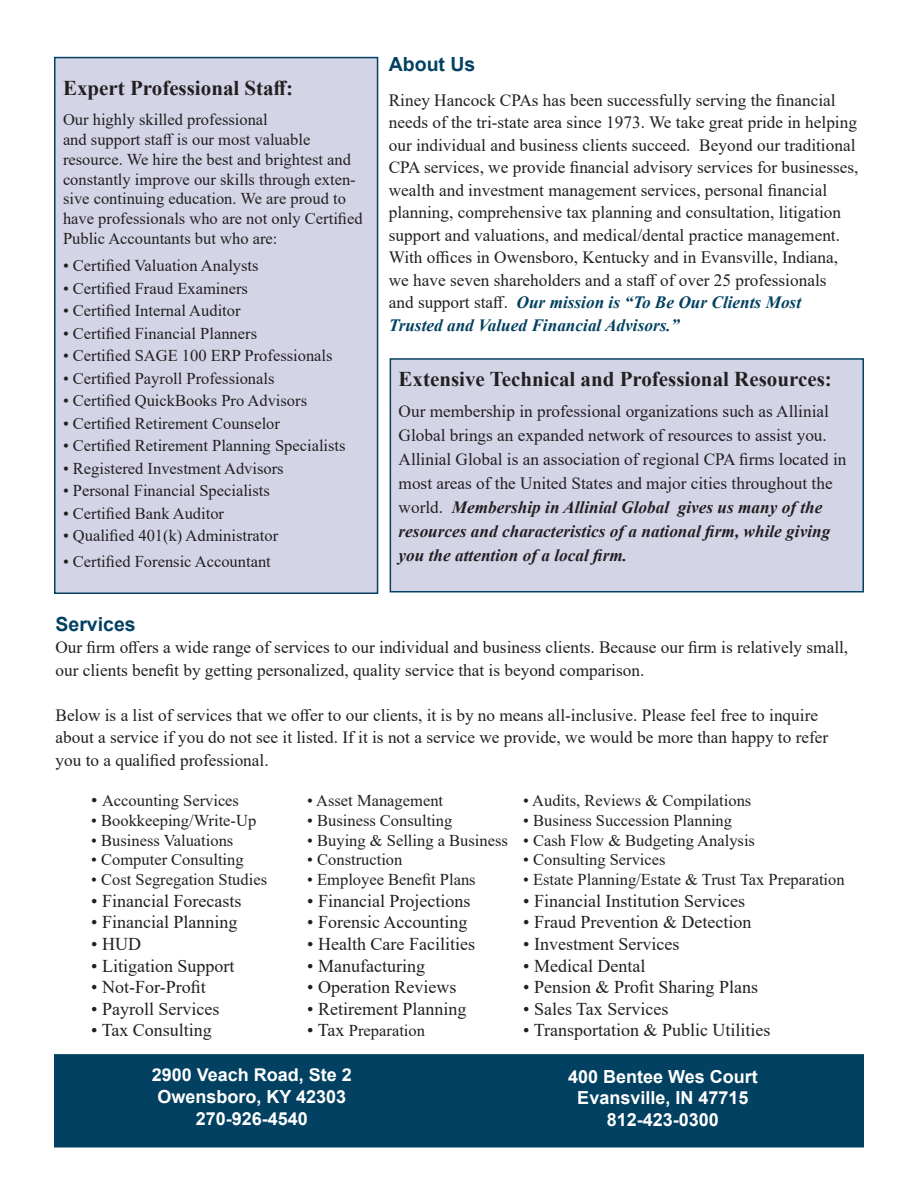
<style>
.page{position:relative;width:918px;height:1188px;background:#fff}
.page>*{position:absolute;margin:0;border:0;box-sizing:border-box;transform-origin:0 0}
.t1{font:700 21px "Times New Roman";color:#231f20}
.t2{font:700 19.5px "Arial";color:#024161}
.t3{font:18px "Times New Roman";color:#231f20}
.t4{font:700 18px "Arial";color:#fff}
.t5{font:17.25px/22.5px "Times New Roman";color:#231f20}
.t6{font:italic 700 17.25px "Times New Roman";color:#024161}
.t7{font:italic 700 17.25px/24px "Times New Roman";color:#231f20}
.t8{font:16.5px/19.8px "Times New Roman";color:#231f20}
.s1{font-weight:400;font-style:normal;color:#231f20}
.s2{font-weight:700;font-style:italic}
.s3{font-size:18px}
</style>
<div class="page">
<div style="left:54px;top:1054px;width:810px;height:94px;background:#024161;border:2px solid #024161"></div>
<div style="left:55px;top:58px;width:323px;height:535px;background:#d4d4e7"></div>
<div style="left:54px;top:57px;width:324px;height:537px;border:2px solid #024161"></div>
<div style="left:390px;top:359px;width:473px;height:233px;background:#d4d4e7"></div>
<div style="left:390px;top:358px;width:474px;height:234px;border:2px solid #024161"></div>
<p class="t1" style="left:63px;top:73px;width:232px">Expert Professional Staff:</p>
<p class="t8" style="left:63px;top:109px;width:206px">Our highly skilled professional</p>
<p class="t8" style="left:63px;top:129px;width:249px">and support staff is our most valuable</p>
<p class="t8" style="left:63px;top:149px;width:301px">resource. We hire the best and brightest and constantly improve our skills through exten&shy;sive continuing education. We are proud to have professionals who are not only Certified Public Accountants but who are:</p>
<p class="t8" style="left:63px;top:255px;width:197px">• Certified Valuation Analysts</p>
<p class="t8" style="left:63px;top:278px;width:186px">• Certified Fraud Examiners</p>
<p class="t8" style="left:63px;top:300px;width:179px">• Certified Internal Auditor</p>
<p class="t8" style="left:63px;top:323px;width:196px">• Certified Financial Planners</p>
<p class="t8" style="left:63px;top:345px;width:271px">• Certified SAGE 100 ERP Professionals</p>
<p class="t8" style="left:63px;top:368px;width:213px">• Certified Payroll Professionals</p>
<p class="t8" style="left:63px;top:390px;width:246px">• Certified QuickBooks Pro Advisors</p>
<p class="t8" style="left:63px;top:413px;width:219px">• Certified Retirement Counselor</p>
<p class="t8" style="left:63px;top:435px;width:284px">• Certified Retirement Planning Specialists</p>
<p class="t8" style="left:63px;top:458px;width:222px">• Registered Investment Advisors</p>
<p class="t8" style="left:63px;top:480px;width:208px">• Personal Financial Specialists</p>
<p class="t8" style="left:63px;top:503px;width:163px">• Certified Bank Auditor</p>
<p class="t8" style="left:63px;top:525px;width:217px">• Qualified 401(k) Administrator</p>
<p class="t8" style="left:63px;top:551px;width:209px">• Certified Forensic Accountant</p>
<p class="t2" style="left:389px;top:50px;width:88px">About Us</p>
<p class="t5" style="left:389px;top:88px;width:471px">Riney Hancock CPAs has been successfully serving the financial needs of the tri-state area since 1973. We take great pride in helping our individual and business clients succeed. Beyond our traditional CPA services, we provide financial advisory services for businesses, wealth and investment management services, personal financial planning, comprehensive tax planning and consultation, litigation support and valuations, and medical/dental practice management.<br>With offices in Owensboro, Kentucky and in Evansville, Indiana,</p>
<p class="t5" style="left:389px;top:268px;width:439px">we have seven shareholders and a staff of over 25 professionals</p>
<p class="t6" style="left:389px;top:290px;width:414px"><span class="s1">and support staff.</span> Our mission is “To Be Our Clients Most</p>
<p class="t6" style="left:389px;top:313px;width:292px">Trusted and Valued Financial Advisors.”</p>
<p class="t1" style="left:399px;top:364px;width:435px">Extensive Technical and Professional Resources:</p>
<p class="t5" style="left:399px;top:399px;width:449px;line-height:24px">Our membership in professional organizations such as Allinial Global brings an expanded network of resources to assist you.<br>Allinial Global is an association of regional CPA firms located in most areas of the United States and major cities throughout the world. <span class="s2">Membership in Allinial Global gives us many of the</span></p>
<p class="t7" style="left:399px;top:519px;width:433px">resources and characteristics of a national firm, while giving you the attention of a local firm.</p>
<p class="t2" style="left:56px;top:610px;width:82px">Services</p>
<p class="t5" style="left:56px;top:636px;width:794px">Our firm offers a wide range of services to our individual and business clients. Because our firm is relatively small, our clients benefit by getting personalized, quality service that is beyond comparison.</p>
<p class="t5" style="left:56px;top:703px;width:774px">Below is a list of services that we offer to our clients, it is by no means all-inclusive. Please feel free to inquire about a service if you do not see it listed. If it is not a service we provide, we would be more than happy to refer you to a qualified professional.</p>
<p class="t8" style="left:91px;top:790px;width:149px"><span class="s3">•</span> Accounting Services</p>
<p class="t8" style="left:307px;top:790px;width:137px">• Asset Management</p>
<p class="t8" style="left:523px;top:790px;width:230px">• Audits, Reviews &amp; Compilations</p>
<p class="t8" style="left:91px;top:810px;width:167px">• Bookkeeping/Write-Up</p>
<p class="t8" style="left:307px;top:810px;width:147px">• Business Consulting</p>
<p class="t8" style="left:523px;top:810px;width:210px">• Business Succession Planning</p>
<p class="t8" style="left:91px;top:830px;width:144px">• Business Valuations</p>
<p class="t8" style="left:307px;top:830px;width:449px">• Buying &amp; Selling a Business • Cash Flow &amp; Budgeting Analysis</p>
<p class="t8" style="left:91px;top:849px;width:154px">• Computer Consulting</p>
<p class="t8" style="left:307px;top:849px;width:97px">• Construction</p>
<p class="t8" style="left:523px;top:849px;width:144px">• Consulting Services</p>
<p class="t8" style="left:91px;top:869px;width:177px">• Cost Segregation Studies</p>
<p class="t8" style="left:307px;top:869px;width:170px">• Employee Benefit Plans</p>
<p class="t8" style="left:523px;top:869px;width:323px">• Estate Planning/Estate &amp; Trust Tax Preparation</p>
<p class="t3" style="left:91px;top:888px;width:152px">• Financial Forecasts</p>
<p class="t3" style="left:307px;top:888px;width:165px">• Financial Projections</p>
<p class="t3" style="left:523px;top:888px;width:223px">• Financial Institution Services</p>
<p class="t3" style="left:91px;top:910px;width:148px">• Financial Planning</p>
<p class="t3" style="left:307px;top:910px;width:162px">• Forensic Accounting</p>
<p class="t3" style="left:523px;top:910px;width:230px">• Fraud Prevention &amp; Detection</p>
<p class="t3" style="left:91px;top:931px;width:51px">• HUD</p>
<p class="t3" style="left:307px;top:931px;width:169px">• Health Care Facilities</p>
<p class="t3" style="left:523px;top:931px;width:158px">• Investment Services</p>
<p class="t3" style="left:91px;top:953px;width:145px">• Litigation Support</p>
<p class="t3" style="left:307px;top:953px;width:119px">• Manufacturing</p>
<p class="t3" style="left:523px;top:953px;width:124px">• Medical Dental</p>
<p class="t3" style="left:91px;top:974px;width:116px">• Not-For-Profit</p>
<p class="t3" style="left:307px;top:974px;width:151px">• Operation Reviews</p>
<p class="t3" style="left:523px;top:974px;width:236px">• Pension &amp; Profit Sharing Plans</p>
<p class="t3" style="left:91px;top:996px;width:130px">• Payroll Services</p>
<p class="t3" style="left:307px;top:996px;width:161px">• Retirement Planning</p>
<p class="t3" style="left:523px;top:996px;width:147px">• Sales Tax Services</p>
<p class="t3" style="left:91px;top:1018px;width:122px">• Tax Consulting</p>
<p class="t8" style="left:307px;top:1020px;width:119px"><span class="s3">• Tax</span> Preparation</p>
<p class="t3" style="left:523px;top:1018px;width:249px">• Transportation &amp; Public Utilities</p>
<p class="t4" style="left:152px;top:1062px;width:202px">2900 Veach Road, Ste 2</p>
<p class="t4" style="left:157px;top:1084px;width:190px">Owensboro, KY 42303</p>
<p class="t4" style="left:196px;top:1106px;width:114px">270-926-4540</p>
<p class="t4" style="left:568px;top:1064px;width:191px">400 Bentee Wes Court</p>
<p class="t4" style="left:577px;top:1085px;width:173px">Evansville, IN 47715</p>
<p class="t4" style="left:607px;top:1107px;width:114px">812-423-0300</p>
</div>
